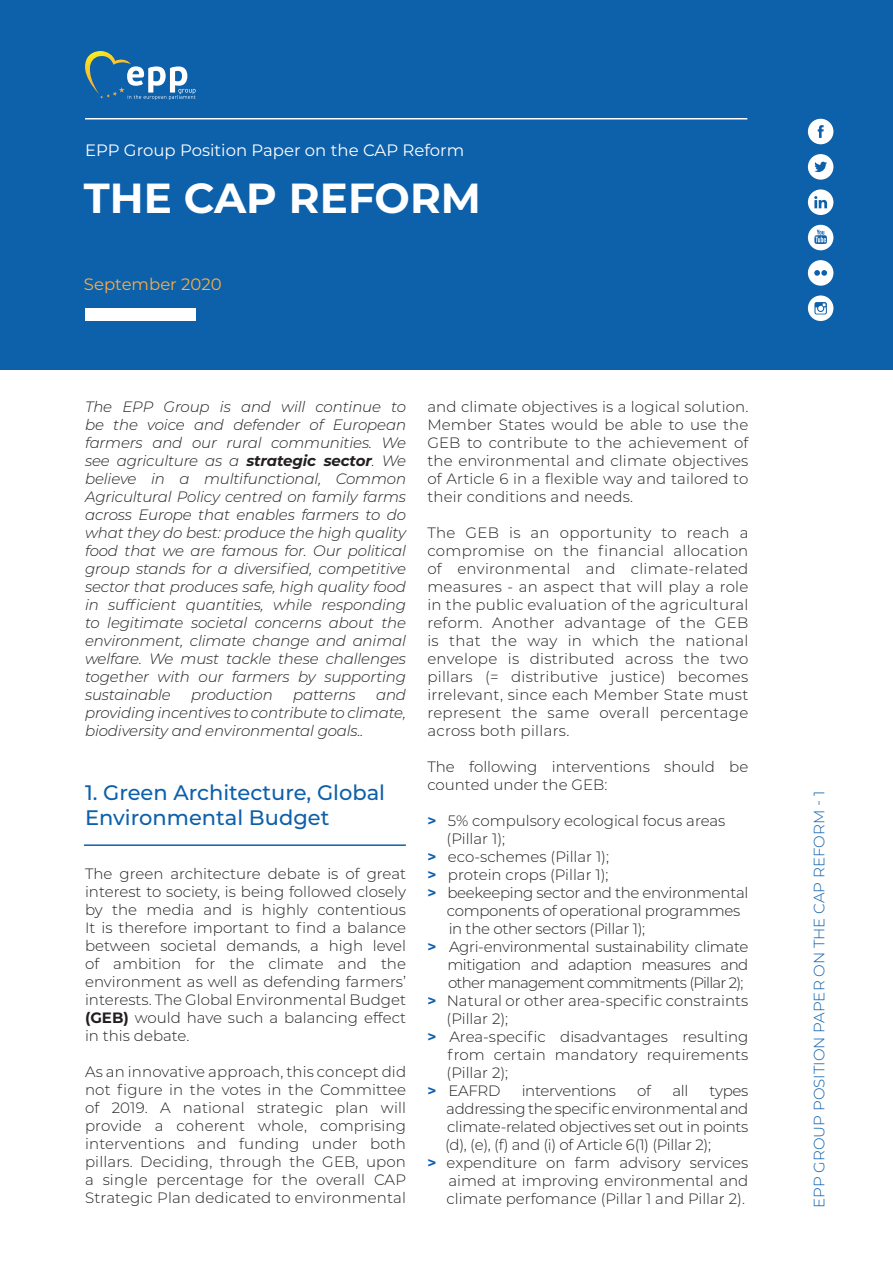
<style>
.page{position:relative;width:893px;height:1263px;background:#fff}
.page>*{position:absolute;margin:0;border:0;box-sizing:border-box;transform-origin:0 0}
.t1{font:700 42px "Montserrat";color:#fff}
.t2{font:500 21px/25.2px "Montserrat";color:#0d60aa}
.t3{font:16.5px "Montserrat";color:#fff}
.t4{font:16.5px "Montserrat";color:#fbae44}
.t5{font:300 15px/18px "Montserrat";color:#231f20;text-align:justify}
.t6{font:italic 300 15px/18px "Montserrat";letter-spacing:-.01em;color:#231f20;text-align:justify}
.t7{font:300 15px "Montserrat";letter-spacing:-.02em;color:#231f20}
.t8{font:300 15px "Montserrat";color:#0d60aa}
.t9{font:300 15px "Montserrat";letter-spacing:-.05em;color:#231f20}
.t10{font:300 15px "Montserrat";letter-spacing:-.03em;color:#231f20}
.s1{font-weight:700}
.s2{font-weight:700;color:#0d60aa}
</style>
<div class="page">
<div style="left:0;top:0;width:893px;height:370px;background:#0d60aa"></div>
<svg style="left:85px;top:51px;width:111px;height:49px"></svg>
<hr style="left:85px;top:118px;width:662px;height:1px;background:#fff">
<div style="left:85px;top:308px;width:111px;height:13px;background:#fff"></div>
<svg style="left:808px;top:119px;width:25px;height:25px"></svg>
<svg style="left:808px;top:154px;width:25px;height:26px"></svg>
<svg style="left:808px;top:189px;width:25px;height:26px"></svg>
<svg style="left:808px;top:260px;width:25px;height:26px"></svg>
<svg style="left:808px;top:295px;width:25px;height:26px"></svg>
<svg style="left:808px;top:225px;width:25px;height:25px"></svg>
<hr style="left:84px;top:844px;width:322px;height:2px;background:#0d60aa">
<p class="t3" style="left:85px;top:139px;width:381px">EPP Group Position Paper on the CAP Reform</p>
<h1 class="t1" style="left:84px;top:167px;width:398px">THE CAP REFORM</h1>
<p class="t4" style="left:84px;top:273px;width:139px">September 2020</p>
<p class="t6" style="left:85px;top:397px;width:323px">The EPP Group is and will continue to be the voice and defender of European farmers and our rural communities. We see agriculture as a <span class="s1">strategic sector</span>. We believe in a multifunctional, Common Agricultural Policy centred on family farms across Europe that enables farmers to do what they do best: produce the high quality food that we are famous for. Our political group stands for a diversified, competitive sector that produces safe, high quality food in sufficient quantities, while responding to legitimate societal concerns about the environment, climate change and animal welfare. We must tackle these challenges together with our farmers by supporting sustainable</p>
<p class="t6" style="left:85px;top:685px;width:323px;text-indent:291px">and providing incentives to contribute to climate, biodiversity and environmental goals..</p>
<p class="t6" style="left:191px;top:685px;width:83px">production</p>
<p class="t6" style="left:293px;top:685px;width:64px">patterns</p>
<h2 class="t2" style="left:85px;top:779px;width:302px">1. Green Architecture, Global<br>Environmental Budget</h2>
<p class="t5" style="left:85px;top:864px;width:323px">The green architecture debate is of great interest to society, is being followed closely by the media and is highly contentious It is therefore important to find a balance between societal demands, a high level of ambition for the climate and the environment as well as defending farmers’ interests. The Global Environmental Budget <span class="s1">(GEB)</span> would have such a balancing effect in this debate.</p>
<p class="t5" style="left:85px;top:1062px;width:323px">As an innovative approach, this concept did not figure in the votes in the Committee of 2019. A national strategic plan will provide a coherent whole, comprising interventions and funding under both pillars. Deciding, through the GEB, upon a single percentage for the overall CAP Strategic Plan dedicated to environmental</p>
<p class="t5" style="left:427px;top:397px;width:323px">and climate objectives is a logical solution.<br>Member States would be able to use the GEB to contribute to the achievement of the environmental and climate objectives of Article 6 in a flexible way and tailored to their conditions and needs.</p>
<p class="t5" style="left:427px;top:523px;width:323px">The GEB is an opportunity to reach a compromise on the financial allocation of environmental and climate-related measures - an aspect that will play a role in the public evaluation of the agricultural reform. Another advantage of the GEB is that the way in which the national envelope is distributed across the two pillars (= distributive justice) becomes irrelevant, since each Member State must represent the same overall percentage across both pillars.</p>
<p class="t5" style="left:427px;top:757px;width:322px">The following interventions should be counted under the GEB:</p>
<p class="t5" style="left:427px;top:811px;width:299px"><span class="s2">&gt;</span> 5% compulsory ecological focus areas</p>
<p class="t5" style="left:447px;top:829px;width:60px">(Pillar 1);</p>
<p class="t5" style="left:427px;top:847px;width:183px"><span class="s2">&gt;</span> eco-schemes (Pillar 1);</p>
<p class="t5" style="left:427px;top:865px;width:183px"><span class="s2">&gt;</span> protein crops (Pillar 1);</p>
<p class="t7" style="left:427px;top:882px;width:323px"><span class="s2">&gt;</span> beekeeping sector and the environmental</p>
<p class="t7" style="left:447px;top:900px;width:295px">components of operational programmes</p>
<p class="t7" style="left:449px;top:918px;width:198px">in the other sectors (Pillar 1);</p>
<p class="t7" style="left:427px;top:936px;width:323px"><span class="s2">&gt;</span> Agri-environmental sustainability climate</p>
<p class="t10" style="left:447px;top:954px;width:303px">mitigation and adaption measures and</p>
<p class="t9" style="left:448px;top:972px;width:297px">other management commitments (Pillar 2);</p>
<p class="t5" style="left:427px;top:991px;width:323px"><span class="s2">&gt;</span> Natural or other area-specific constraints</p>
<p class="t5" style="left:447px;top:1009px;width:63px">(Pillar 2);</p>
<p class="t5" style="left:427px;top:1027px;width:323px"><span class="s2">&gt;</span> Area-specific disadvantages resulting</p>
<p class="t5" style="left:448px;top:1045px;width:302px">from certain mandatory requirements</p>
<p class="t5" style="left:447px;top:1063px;width:63px">(Pillar 2);</p>
<p class="t5" style="left:427px;top:1081px;width:75px"><span class="s2">&gt;</span> EAFRD</p>
<p class="t7" style="left:522px;top:1080px;width:96px">interventions</p>
<p class="t5" style="left:637px;top:1081px;width:15px">of</p>
<p class="t5" style="left:672px;top:1081px;width:17px">all</p>
<p class="t5" style="left:710px;top:1081px;width:40px">types</p>
<p class="t7" style="left:446px;top:1098px;width:304px">addressing the specific environmental and</p>
<p class="t7" style="left:447px;top:1116px;width:303px">climate-related objectives set out in points</p>
<p class="t7" style="left:445px;top:1134px;width:267px">(d), (e), (f) and (i) of Article 6(1) (Pillar 2);</p>
<p class="t5" style="left:427px;top:1153px;width:323px"><span class="s2">&gt;</span> expenditure on farm advisory services</p>
<p class="t5" style="left:449px;top:1171px;width:301px">aimed at improving environmental and</p>
<p class="t5" style="left:447px;top:1189px;width:300px">climate perfomance (Pillar 1 and Pillar 2).</p>
<p class="t8" style="left:809px;top:1208px;width:418px;rotate:-90deg">EPP Group Position Paper on the CAP Reform - 1</p>
</div>
